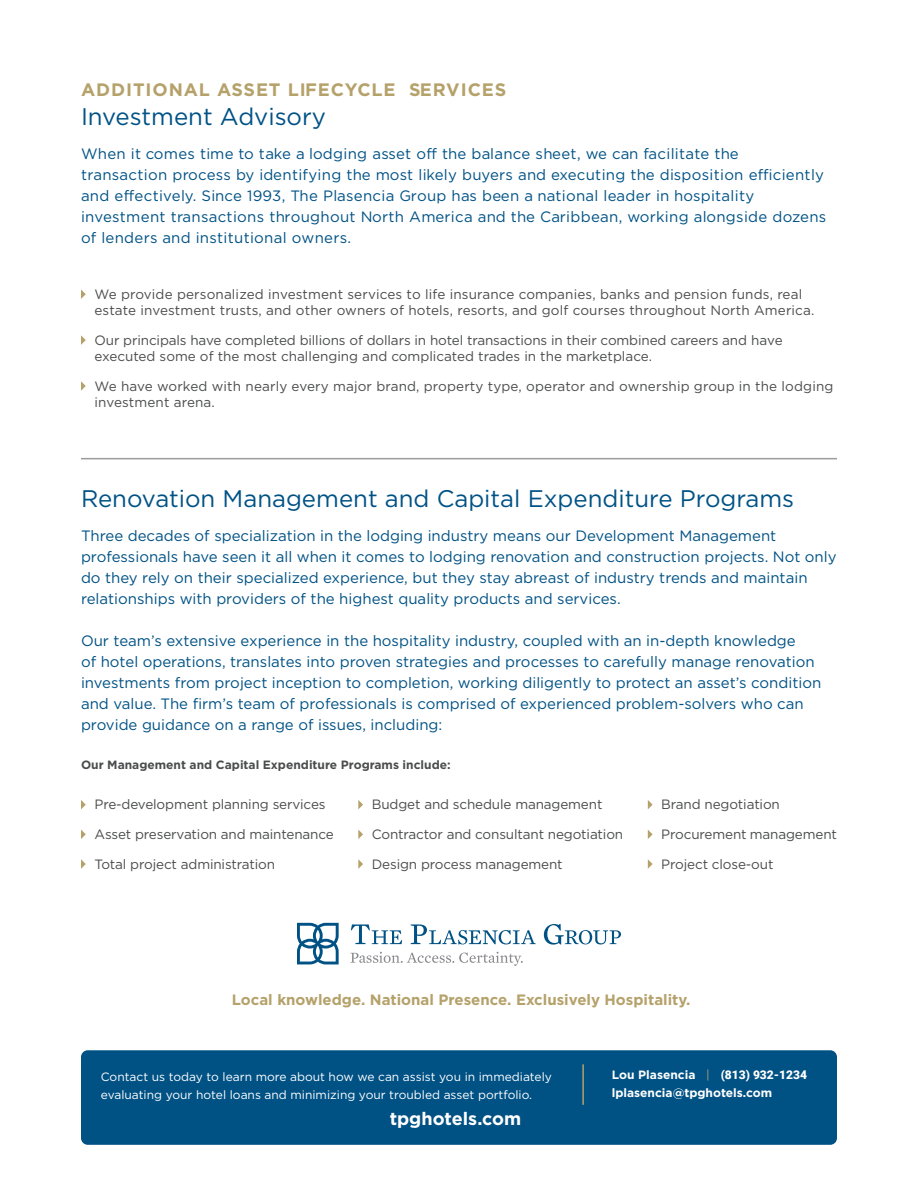
<style>
.page{position:relative;width:918px;height:1188px;background:#fff}
.page>*{position:absolute;margin:0;border:0;box-sizing:border-box;transform-origin:0 0}
.t1{font:24px "Gotham";color:#005285}
.t2{font:700 18px "Gotham";letter-spacing:.05em;color:#b5a16a}
.t3{font:700 18px "Gotham";color:#fff}
.t4{font:15px/21px "Gotham";color:#005285}
.t5{font:15px/21px "Gotham";letter-spacing:.02em;color:#005285}
.t6{font:700 15px "Gotham";color:#b5a16a}
.t7{font:13.5px/16.2px "Gotham";letter-spacing:-.01em;color:#4b4c4d}
.t8{font:13.5px/16.2px "Gotham";letter-spacing:.01em;color:#4b4c4d}
.t9{font:12px/18px "Gotham";color:#fff}
.t10{font:700 12px "Gotham";color:#4b4c4d}
.t11{font:700 12px/18px "Gotham";color:#fff}
.s1{font-weight:400;color:#b5a16a}
.s2{font-family:"Roboto";font-weight:900}
</style>
<div class="page">
<svg style="left:81px;top:289px;width:5px;height:10px"></svg>
<svg style="left:81px;top:335px;width:5px;height:10px"></svg>
<svg style="left:81px;top:381px;width:5px;height:10px"></svg>
<svg style="left:81px;top:800px;width:5px;height:9px"></svg>
<svg style="left:81px;top:830px;width:5px;height:9px"></svg>
<svg style="left:81px;top:859px;width:5px;height:10px"></svg>
<svg style="left:358px;top:800px;width:5px;height:9px"></svg>
<svg style="left:358px;top:830px;width:5px;height:9px"></svg>
<svg style="left:358px;top:859px;width:5px;height:10px"></svg>
<svg style="left:648px;top:800px;width:5px;height:9px"></svg>
<svg style="left:648px;top:830px;width:5px;height:9px"></svg>
<svg style="left:648px;top:859px;width:5px;height:10px"></svg>
<hr style="left:81px;top:458px;width:756px;height:1px;background:#9e9c9a">
<svg style="left:351px;top:924px;width:51px;height:20px"></svg>
<svg style="left:411px;top:924px;width:125px;height:21px"></svg>
<svg style="left:544px;top:924px;width:77px;height:21px"></svg>
<svg style="left:297px;top:923px;width:42px;height:41px"></svg>
<svg style="left:350px;top:952px;width:173px;height:14px"></svg>
<div style="left:81px;top:1050px;width:756px;height:95px;background:#005285;border-radius:7px"></div>
<hr style="left:582px;top:1064px;width:2px;height:41px;background:#b5a16a">
<p class="t2" style="left:81px;top:79px;width:427px">ADDITIONAL ASSET LIFECYCLE SERVICES</p>
<p class="t1" style="left:81px;top:103px;width:247px">Investment Advisory</p>
<p class="t5" style="left:81px;top:143px;width:747px">When it comes time to take a lodging asset off the balance sheet, we can facilitate the transaction process by identifying the most likely buyers and executing the disposition efficiently and effectively. Since 1993, The Plasencia Group has been a national leader in hospitality investment transactions throughout North America and the Caribbean, working alongside dozens of lenders and institutional owners.</p>
<p class="t8" style="left:94px;top:286px;width:721px">We provide personalized investment services to life insurance companies, banks and pension funds, real estate investment trusts, and other owners of hotels, resorts, and golf courses throughout North America.</p>
<p class="t7" style="left:94px;top:332px;width:690px">Our principals have completed billions of dollars in hotel transactions in their combined careers and have executed some of the most challenging and complicated trades in the marketplace.</p>
<p class="t8" style="left:94px;top:378px;width:740px">We have worked with nearly every major brand, property type, operator and ownership group in the lodging investment arena.</p>
<p class="t1" style="left:81px;top:485px;width:715px">Renovation Management and Capital Expenditure Programs</p>
<p class="t4" style="left:81px;top:525px;width:757px">Three decades of specialization in the lodging industry means our Development Management professionals have seen it all when it comes to lodging renovation and construction projects. Not only do they rely on their specialized experience, but they stay abreast of industry trends and maintain relationships with providers of the highest quality products and services.</p>
<p class="t4" style="left:81px;top:630px;width:742px">Our team’s extensive experience in the hospitality industry, coupled with an in-depth knowledge<br>of hotel operations, translates into proven strategies and processes to carefully manage renovation investments from project inception to completion, working diligently to protect an asset’s condition and value. The firm’s team of professionals is comprised of experienced problem-solvers who can provide guidance on a range of issues, including:</p>
<p class="t10" style="left:81px;top:758px;width:371px">Our Management and Capital Expenditure Programs include:</p>
<p class="t7" style="left:94px;top:796px;width:233px">Pre-development planning services</p>
<p class="t7" style="left:94px;top:826px;width:241px">Asset preservation and maintenance</p>
<p class="t7" style="left:94px;top:856px;width:182px">Total project administration</p>
<p class="t7" style="left:372px;top:796px;width:232px">Budget and schedule management</p>
<p class="t7" style="left:372px;top:826px;width:253px">Contractor and consultant negotiation</p>
<p class="t7" style="left:372px;top:856px;width:192px">Design process management</p>
<p class="t7" style="left:661px;top:796px;width:120px">Brand negotiation</p>
<p class="t7" style="left:661px;top:826px;width:177px">Procurement management</p>
<p class="t7" style="left:661px;top:856px;width:114px">Project close-out</p>
<p class="t6" style="left:232px;top:991px;width:460px">Local knowledge. National Presence. Exclusively Hospitality.</p>
<p class="t9" style="left:101px;top:1067px;width:453px">Contact us today to learn more about how we can assist you in immediately evaluating your hotel loans and minimizing your troubled asset portfolio.</p>
<p class="t3" style="left:390px;top:1108px;width:133px">tpghotels.com</p>
<p class="t11" style="left:612px;top:1066px;width:197px">Lou Plasencia <span class="s1">|</span> <span class="s2">(813) 932-1234 </span>lplasencia@tpghotels.com</p>
</div>
